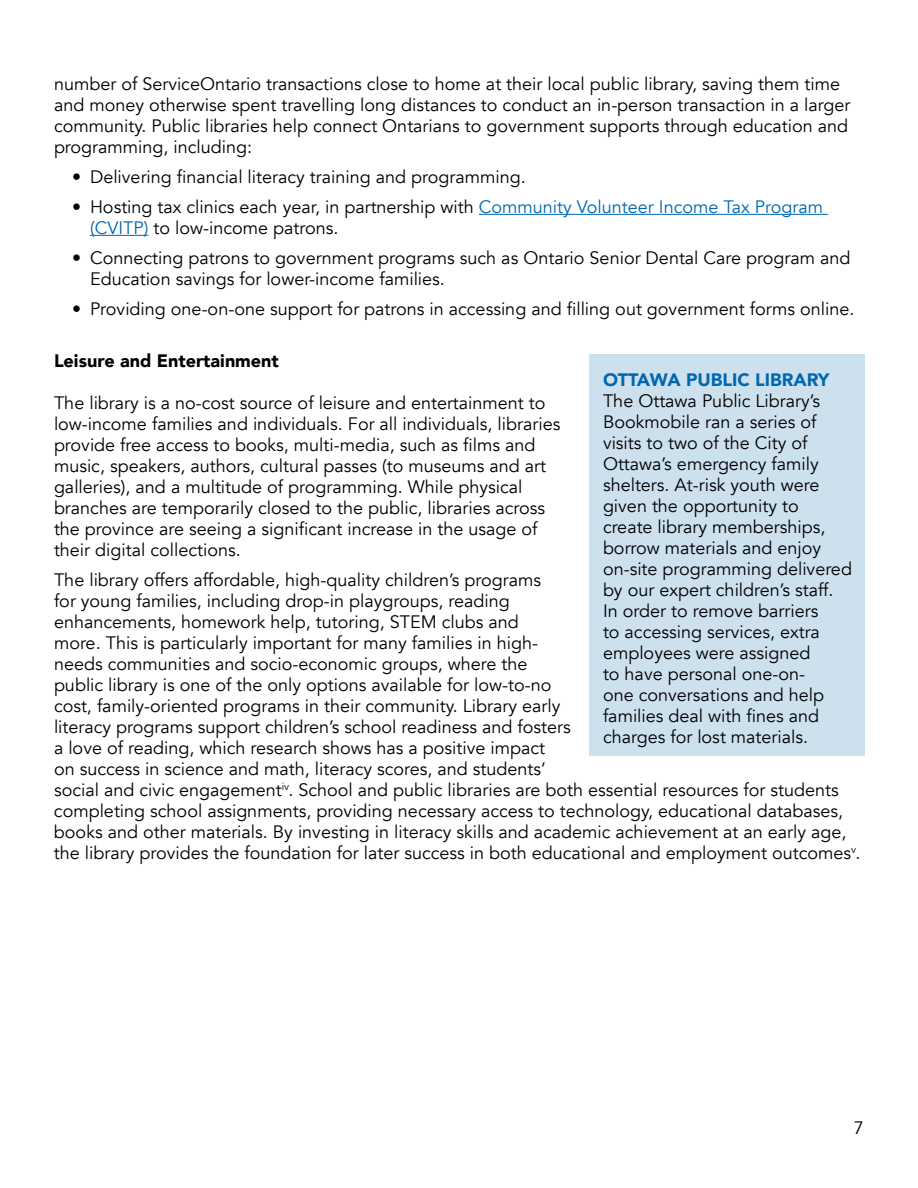
<style>
.page{position:relative;width:918px;height:1188px;background:#fff}
.page>*{position:absolute;margin:0;border:0;box-sizing:border-box;transform-origin:0 0}
.t1{font:18px/21px "Avenir";color:#000}
.t2{font:900 18px "Avenir";color:#000}
.t3{font:900 18px "Avenir";color:#0168b0}
.s1{color:#0168b0}
</style>
<div class="page">
<hr style="left:479px;top:214px;width:349px;height:1px;background:#0168b0">
<hr style="left:90px;top:235px;width:58px;height:1px;background:#0168b0">
<div style="left:590px;top:354px;width:276px;height:402px;background:#cde0ee"></div>
<p class="t1" style="left:54px;top:74px;width:798px">number of ServiceOntario transactions close to home at their local public library, saving them time and money otherwise spent travelling long distances to conduct an in-person transaction in a larger community. Public libraries help connect Ontarians to government supports through education and programming, including:</p>
<p class="t1" style="left:72px;top:167px;width:455px">• Delivering financial literacy training and programming.</p>
<p class="t1" style="left:90px;top:197px;width:735px;text-indent:-18px">• Hosting tax clinics each year, in partnership with <span class="s1">Community Volunteer Income Tax Program (CVITP)</span> to low-income patrons.</p>
<p class="t1" style="left:90px;top:248px;width:762px;text-indent:-18px">• Connecting patrons to government programs such as Ontario Senior Dental Care program and<br>Education savings for lower-income families.</p>
<p class="t1" style="left:72px;top:299px;width:784px">• Providing one-on-one support for patrons in accessing and filling out government forms online.</p>
<p class="t2" style="left:54px;top:349px;width:226px">Leisure and Entertainment</p>
<p class="t1" style="left:54px;top:393px;width:508px">The library is a no-cost source of leisure and entertainment to low-income families and individuals. For all individuals, libraries provide free access to books, multi-media, such as films and music, speakers, authors, cultural passes (to museums and art galleries), and a multitude of programming. While physical branches are temporarily closed to the public, libraries across the province are seeing a significant increase in the usage of their digital collections.</p>
<p class="t1" style="left:54px;top:570px;width:808px">The library offers affordable, high-quality children’s programs<br>for young families, including drop-in playgroups, reading<br>enhancements, homework help, tutoring, STEM clubs and<br>more. This is particularly important for many families in high-<br>needs communities and socio-economic groups, where the<br>public library is one of the only options available for low-to-no<br>cost, family-oriented programs in their community. Library early<br>literacy programs support children’s school readiness and fosters<br>a love of reading, which research shows has a positive impact<br>on success in science and math, literacy scores, and students’<br>social and civic engagement<sup>iv</sup>. School and public libraries are both essential resources for students completing school assignments, providing necessary access to technology, educational databases, books and other materials. By investing in literacy skills and academic achievement at an early age, the library provides the foundation for later success in both educational and employment outcomes<sup>v</sup>.</p>
<p class="t3" style="left:603px;top:368px;width:228px">OTTAWA PUBLIC LIBRARY</p>
<p class="t1" style="left:603px;top:390px;width:250px">The Ottawa Public Library’s<br>Bookmobile ran a series of visits to two of the City of<br>Ottawa’s emergency family shelters. At-risk youth were given the opportunity to create library memberships, borrow materials and enjoy on-site programming delivered by our expert children’s staff.<br>In order to remove barriers<br>to accessing services, extra employees were assigned<br>to have personal one-on-<br>one conversations and help families deal with fines and charges for lost materials.</p>
<p class="t1" style="left:854px;top:1118px;width:12px">7</p>
</div>
